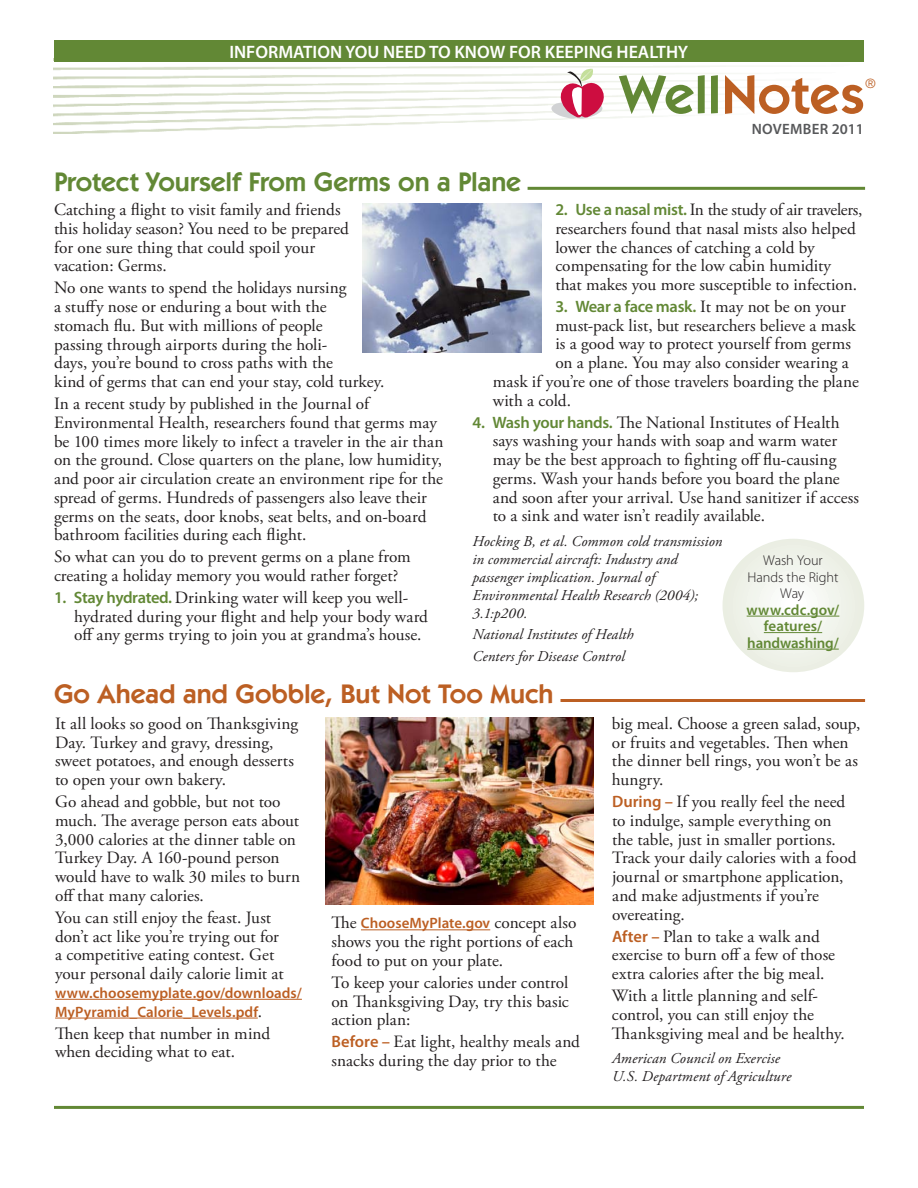
<style>
.page{position:relative;width:918px;height:1188px;background:#fff}
.page>*{position:absolute;margin:0;border:0;box-sizing:border-box;transform-origin:0 0}
.t1{font:600 54px "Itc Kabel";letter-spacing:.015em;color:#bc5f23}
.t2{font:600 27px "Itc Kabel";color:#628835}
.t3{font:600 27px "Itc Kabel";color:#bc5f23}
.t4{font:600 18px "Myriad Pro";color:#fff}
.t5{font:17.25px/18.8px "Adobe Garamond Pro";color:#231f20}
.t6{font:600 16.5px "Myriad Pro";letter-spacing:-.02em;color:#628835}
.t7{font:italic 15px/18px "Adobe Garamond Pro";letter-spacing:.01em;color:#231f20}
.t8{font:600 15px/18.8px "Myriad Pro";color:#bc5f23}
.t9{font:600 15px/16.5px "Myriad Pro";letter-spacing:-.005em;color:#628835;text-align:center}
.t10{font:600 15px "Myriad Pro";letter-spacing:.02em;color:#57585a}
.t11{font:300 14.25px/16.5px "Myriad Pro";letter-spacing:-.005em;color:#231f20;text-align:center}
.t12{font:13.5px "Itc Kabel";color:#bc5f23}
.s1{color:#628835}
.s2{font-family:"Myriad Pro";font-weight:600;font-size:16.5px;color:#628835}
.s3{font-family:"Adobe Garamond Pro";font-weight:400;font-size:17.25px;color:#231f20}
.s4{font-family:"Myriad Pro";font-weight:600;font-size:16.5px;color:#bc5f23}
</style>
<div class="page">
<div style="left:54px;top:40px;width:810px;height:22px;background:#628835"></div>
<svg style="left:551px;top:69px;width:56px;height:49px"></svg>
<svg style="left:619px;top:75px;width:47px;height:39px"></svg>
<hr style="left:54px;top:1106px;width:810px;height:3px;background:#628835">
<hr style="left:528px;top:187px;width:337px;height:3px;background:#628835">
<hr style="left:561px;top:699px;width:304px;height:3px;background:#bc5f23">
<svg style="left:723px;top:539px;width:141px;height:133px"></svg>
<hr style="left:747px;top:616px;width:92px;height:1px;background:#628835">
<hr style="left:764px;top:632px;width:58px;height:1px;background:#628835">
<hr style="left:747px;top:649px;width:92px;height:1px;background:#628835">
<img style="left:363px;top:203px;width:179px;height:149px">
<hr style="left:55px;top:999px;width:247px;height:1px;background:#bc5f23">
<hr style="left:55px;top:1018px;width:203px;height:1px;background:#bc5f23">
<hr style="left:361px;top:930px;width:129px;height:1px;background:#bc5f23">
<img style="left:325px;top:717px;width:269px;height:188px">
<p class="t4" style="left:229px;top:41px;width:460px">INFORMATION YOU NEED TO KNOW FOR KEEPING HEALTHY</p>
<h1 class="t1" style="left:664px;top:63px;width:202px"><span class="s1">ell</span>Notes</h1>
<p class="t12" style="left:865px;top:75px;width:12px">®</p>
<p class="t10" style="left:752px;top:119px;width:114px">NOVEMBER 2011</p>
<h2 class="t2" style="left:54px;top:166px;width:469px">Protect Yourself From Germs on a Plane</h2>
<p class="t5" style="left:54px;top:201px;width:297px">Catching a flight to visit family and friends this holiday season? You need to be prepared for one sure thing that could spoil your vacation: Germs.</p>
<p class="t5" style="left:54px;top:279px;width:332px">No one wants to spend the holidays nursing<br>a stuffy nose or enduring a bout with the stomach flu. But with millions of people<br>passing through airports during the holi-<br>days, you’re bound to cross paths with the<br>kind of germs that can end your stay, cold turkey.</p>
<p class="t5" style="left:54px;top:395px;width:391px">In a recent study by published in the Journal of Environmental Health, researchers found that germs may be 100 times more likely to infect a traveler in the air than on the ground. Close quarters on the plane, low humidity, and poor air circulation create an environment ripe for the spread of germs. Hundreds of passengers also leave their germs on the seats, door knobs, seat belts, and on-board bathroom facilities during each flight.</p>
<p class="t5" style="left:54px;top:548px;width:358px">So what can you do to prevent germs on a plane from creating a holiday memory you would rather forget?</p>
<p class="t5" style="left:74px;top:589px;width:355px;text-indent:-20px"><span class="s2">1. Stay hydrated.</span> Drinking water will keep you well&shy;hydrated during your flight and help your body ward off any germs trying to join you at grandma’s house.</p>
<p class="t5" style="left:555px;top:201px;width:308px"><span class="s2">2. Use a nasal mist.</span> In the study of air travelers, researchers found that nasal mists also helped lower the chances of catching a cold by compensating for the low cabin humidity<br>that makes you more susceptible to infection.</p>
<p class="t6" style="left:555px;top:296px;width:292px">3. Wear a face mask. <span class="s3">It may not be on your</span></p>
<p class="t5" style="left:555px;top:317px;width:302px">must-pack list, but researchers believe a mask</p>
<p class="t5" style="left:555px;top:335px;width:297px">is a good way to protect yourself from germs</p>
<p class="t5" style="left:555px;top:354px;width:295px">on a plane. You may also consider wearing a</p>
<p class="t5" style="left:493px;top:373px;width:368px">mask if you’re one of those travelers boarding the plane</p>
<p class="t5" style="left:493px;top:392px;width:80px">with a cold.</p>
<p class="t5" style="left:493px;top:414px;width:368px;text-indent:-20px"><span class="s2">4. Wash your hands.</span> The National Institutes of Health says washing your hands with soap and warm water may be the best approach to fighting off flu-causing germs. Wash your hands before you board the plane and soon after your arrival. Use hand sanitizer if access to a sink and water isn’t readily available.</p>
<p class="t7" style="left:472px;top:533px;width:251px">Hocking B, et al. Common cold transmission in commercial aircraft: Industry and passenger implication. Journal of Environmental Health Research (2004); 3.1:p200.</p>
<p class="t7" style="left:472px;top:624px;width:163px;line-height:21.3px">National Institutes of Health<br>Centers for Disease Control</p>
<h2 class="t3" style="left:54px;top:678px;width:501px">Go Ahead and Gobble, But Not Too Much</h2>
<p class="t5" style="left:55px;top:715px;width:245px">It all looks so good on Thanksgiving<br>Day. Turkey and gravy, dressing, sweet potatoes, and enough desserts to open your own bakery.</p>
<p class="t5" style="left:55px;top:793px;width:247px">Go ahead and gobble, but not too much. The average person eats about<br>3,000 calories at the dinner table on<br>Turkey Day. A 160-pound person would have to walk 30 miles to burn off that many calories.</p>
<p class="t5" style="left:55px;top:909px;width:230px">You can still enjoy the feast. Just don’t act like you’re trying out for a competitive eating contest. Get your personal daily calorie limit at</p>
<p class="t8" style="left:55px;top:983px;width:248px">www.choosemyplate.gov/downloads/<br>MyPyramid_Calorie_Levels.pdf<span class="s3">.</span></p>
<p class="t5" style="left:55px;top:1024px;width:217px">Then keep that number in mind when deciding what to eat.</p>
<p class="t11" style="left:748px;top:552px;width:92px">Wash Your<br>Hands the Right<br>Way</p>
<p class="t9" style="left:747px;top:601px;width:94px">www.cdc.gov/ features/ handwashing/</p>
<p class="t5" style="left:612px;top:715px;width:250px">big meal. Choose a green salad, soup, or fruits and vegetables. Then when the dinner bell rings, you won’t be as hungry.</p>
<p class="t5" style="left:612px;top:793px;width:246px"><span class="s4">During –</span> If you really feel the need to indulge, sample everything on the table, just in smaller portions.<br>Track your daily calories with a food journal or smartphone application, and make adjustments if you’re overeating.</p>
<p class="t5" style="left:612px;top:927px;width:225px"><span class="s4">After –</span> Plan to take a walk and exercise to burn off a few of those extra calories after the big meal.</p>
<p class="t5" style="left:612px;top:987px;width:234px">With a little planning and self&shy;control, you can still enjoy the<br>Thanksgiving meal and be healthy.</p>
<p class="t7" style="left:612px;top:1050px;width:181px">American Council on Exercise<br>U.S. Department of Agriculture</p>
<p class="t8" style="left:332px;top:914px;width:246px"><span class="s3">The</span> ChooseMyPlate.gov <span class="s3">concept also</span></p>
<p class="t5" style="left:332px;top:933px;width:243px">shows you the right portions of each food to put on your plate.</p>
<p class="t5" style="left:332px;top:974px;width:239px;text-align:justify">To keep your calories under control on Thanksgiving Day, try this basic action plan:</p>
<p class="t5" style="left:332px;top:1033px;width:250px"><span class="s4">Before –</span> Eat light, healthy meals and snacks during the day prior to the</p>
</div>
